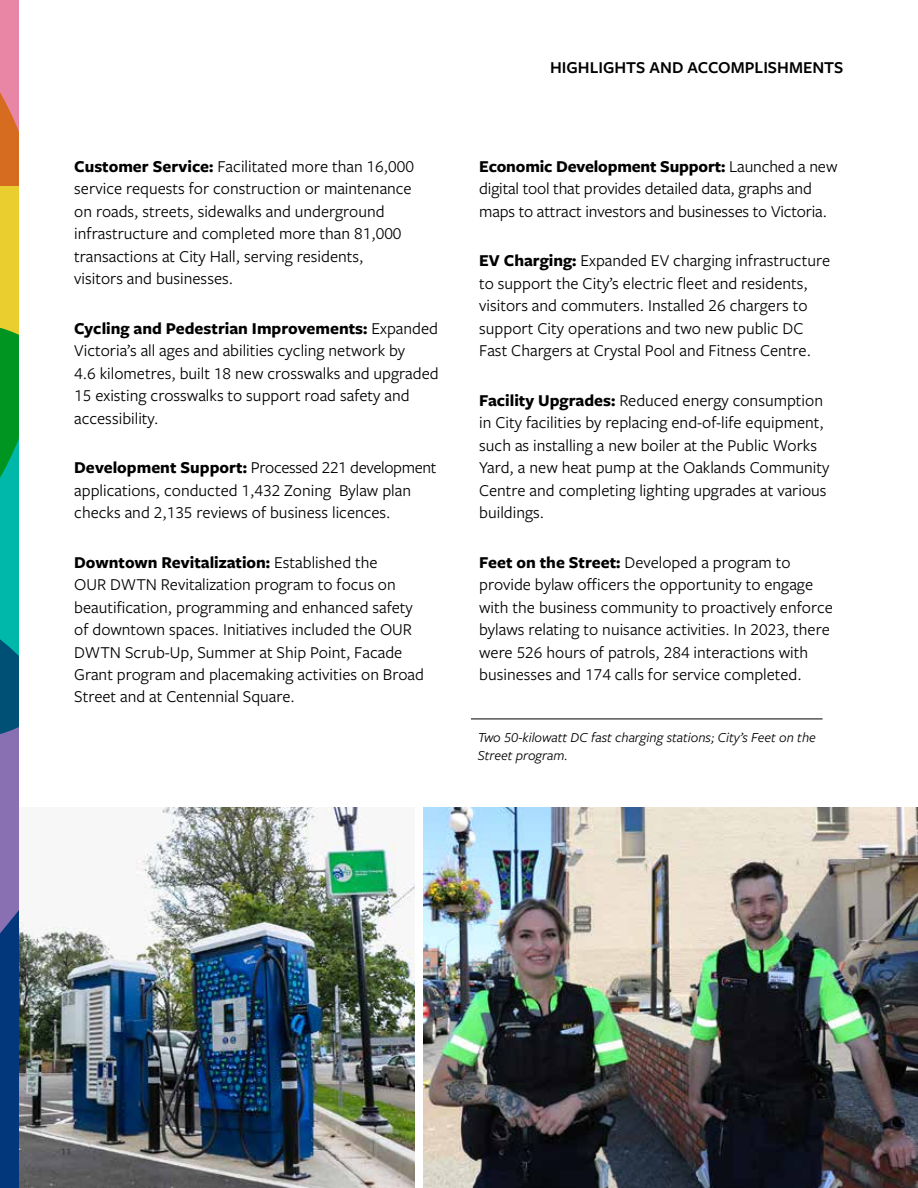
<style>
.page{position:relative;width:918px;height:1188px;background:#fff}
.page>*{position:absolute;margin:0;border:0;box-sizing:border-box;transform-origin:0 0}
.t1{font:17.25px/22.5px "Freight Sans Pro";color:#000}
.t2{font:600 17.25px "Freight Sans Pro";color:#000}
.t3{font:italic 14.25px/18px "Freight Sans Pro";color:#000}
.t4{font:600 10.5px "Freight Sans Pro";color:#414042}
.s1{font-weight:700}
</style>
<div class="page">
<img style="left:18px;top:808px;width:397px;height:380px">
<hr style="left:471px;top:719px;width:352px;height:1px;background:#000">
<svg style="left:0;top:185px;width:18px;height:1003px;background:#3c7d77"></svg>
<svg style="left:0;top:0;width:18px;height:185px;background:#e07b6e"></svg>
<img style="left:423px;top:808px;width:495px;height:380px">
<p class="t1" style="left:74px;top:154px;width:341px"><span class="s1">Customer Service:</span> Facilitated more than 16,000 service requests for construction or maintenance on roads, streets, sidewalks and underground infrastructure and completed more than 81,000 transactions at City Hall, serving residents, visitors and businesses.</p>
<p class="t1" style="left:74px;top:316px;width:366px"><span class="s1">Cycling and Pedestrian Improvements:</span> Expanded Victoria’s all ages and abilities cycling network by<br>4.6 kilometres, built 18 new crosswalks and upgraded 15 existing crosswalks to support road safety and accessibility.</p>
<p class="t1" style="left:74px;top:455px;width:364px"><span class="s1">Development Support:</span> Processed 221 development applications, conducted 1,432 Zoning Bylaw plan checks and 2,135 reviews of business licences.</p>
<p class="t1" style="left:74px;top:550px;width:351px"><span class="s1">Downtown Revitalization:</span> Established the<br>OUR DWTN Revitalization program to focus on beautification, programming and enhanced safety of downtown spaces. Initiatives included the OUR DWTN Scrub-Up, Summer at Ship Point, Facade Grant program and placemaking activities on Broad Street and at Centennial Square.</p>
<p class="t2" style="left:550px;top:56px;width:295px">HIGHLIGHTS AND ACCOMPLISHMENTS</p>
<p class="t1" style="left:479px;top:154px;width:360px"><span class="s1">Economic Development Support:</span> Launched a new digital tool that provides detailed data, graphs and maps to attract investors and businesses to Victoria.</p>
<p class="t1" style="left:479px;top:249px;width:352px"><span class="s1">EV Charging:</span> Expanded EV charging infrastructure to support the City’s electric fleet and residents, visitors and commuters. Installed 26 chargers to support City operations and two new public DC Fast Chargers at Crystal Pool and Fitness Centre.</p>
<p class="t1" style="left:479px;top:388px;width:352px"><span class="s1">Facility Upgrades:</span> Reduced energy consumption in City facilities by replacing end-of-life equipment, such as installing a new boiler at the Public Works Yard, a new heat pump at the Oaklands Community Centre and completing lighting upgrades at various buildings.</p>
<p class="t1" style="left:479px;top:550px;width:355px"><span class="s1">Feet on the Street:</span> Developed a program to provide bylaw officers the opportunity to engage with the business community to proactively enforce bylaws relating to nuisance activities. In 2023, there were 526 hours of patrols, 284 interactions with businesses and 174 calls for service completed.</p>
<p class="t3" style="left:478px;top:728px;width:340px">Two 50-kilowatt DC fast charging stations; City’s Feet on the<br>Street program.</p>
<p class="t4" style="left:61px;top:1144px;width:12px">11</p>
</div>
